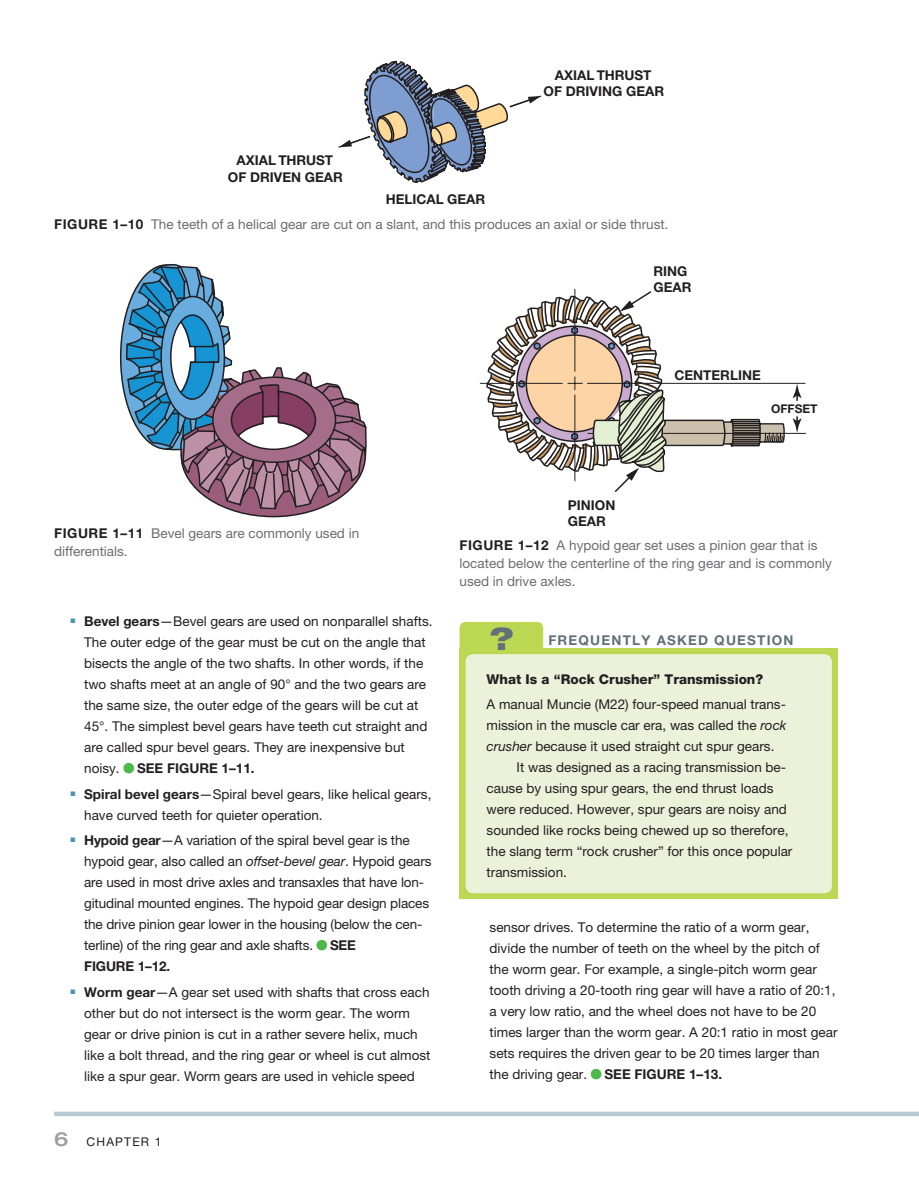
<style>
.page{position:relative;width:919px;height:1189px;background:#fff}
.page>*{position:absolute;margin:0;border:0;box-sizing:border-box;transform-origin:0 0}
.t1{font:900 expanded 30.6px "Helvetica Neue LTW1 G";color:#627179;scale:.89 1}
.t2{font:13.5px/21px "Helvetica Neue LTW1 G";color:#231f20}
.t3{font:13.5px/18px "Helvetica Neue LTW1 G";color:#6c6d70}
.t4{font:700 13.5px/16.2px "Helvetica Neue LTW1 G";color:#231f20;text-align:center}
.t5{font:700 13.5px "Helvetica Neue LTW1 G";letter-spacing:.09em;color:#627179}
.t6{font:12px "Helvetica Neue LTW1 G";letter-spacing:.1em;color:#231f20}
.t7{font:700 12px "Helvetica Neue LTW1 G";color:#231f20}
.s1{font-weight:700;color:#231f20}
.s2{font-weight:700}
.s3{font-style:italic}
.s4{font-weight:500;font-stretch:expanded;font-size:19.5px;color:#9d9fa2}
.s5{font-weight:800}
</style>
<div class="page">
<svg style="left:54px;top:1111px;width:864px;height:4px;background:#c5d2d9"></svg>
<svg style="left:338px;top:61px;width:203px;height:122px"></svg>
<div style="left:459px;top:621px;width:84px;height:51px;background:#bcd752;border-radius:6px"></div>
<div style="left:459px;top:648px;width:378px;height:251px;background:#bcd752"></div>
<div style="left:465px;top:654px;width:366px;height:239px;background:#ecf1da;border-radius:8px"></div>
<svg style="left:120px;top:264px;width:246px;height:253px"></svg>
<hr style="left:587px;top:383px;width:217px;height:1px;background:#231f20">
<hr style="left:480px;top:383px;width:82px;height:1px;background:#231f20">
<hr style="left:587px;top:433px;width:218px;height:1px;background:#231f20">
<hr style="left:574px;top:289px;width:1px;height:82px;background:#231f20">
<svg style="left:792px;top:383px;width:9px;height:17px"></svg>
<svg style="left:792px;top:417px;width:9px;height:16px"></svg>
<svg style="left:485px;top:290px;width:300px;height:202px"></svg>
<p class="t4" style="left:543px;top:67px;width:122px">AXIAL THRUST<br>OF DRIVING GEAR</p>
<p class="t4" style="left:228px;top:152px;width:116px">AXIAL THRUST<br>OF DRIVEN GEAR</p>
<p class="t3" style="left:54px;top:187px;width:615px;line-height:24.3px;text-indent:331px"><span class="s1">HELICAL GEAR<br>FIGURE 1–10</span> The teeth of a helical gear are cut on a slant, and this produces an axial or side thrust.</p>
<p class="t4" style="left:653px;top:262px;width:39px;text-align:left">RING<br>GEAR</p>
<p class="t4" style="left:674px;top:367px;width:88px">CENTERLINE</p>
<p class="t7" style="left:770px;top:401px;width:48px">OFFSET</p>
<p class="t3" style="left:54px;top:524px;width:306px"><span class="s1">FIGURE 1–11</span> Bevel gears are commonly used in differentials.</p>
<p class="t2" style="left:84px;top:610px;width:350px;text-indent:-14px"><sup>■</sup> <span class="s2">Bevel gears</span>—Bevel gears are used on nonparallel shafts.<br>The outer edge of the gear must be cut on the angle that bisects the angle of the two shafts. In other words, if the two shafts meet at an angle of 90° and the two gears are the same size, the outer edge of the gears will be cut at 45°. The simplest bevel gears have teeth cut straight and are called spur bevel gears. They are inexpensive but noisy. <sup>●</sup> <span class="s2">SEE FIGURE 1–11.</span></p>
<p class="t2" style="left:84px;top:783px;width:348px;text-indent:-14px"><sup>■</sup> <span class="s2">Spiral bevel gears</span>—Spiral bevel gears, like helical gears, have curved teeth for quieter operation.</p>
<p class="t2" style="left:84px;top:829px;width:348px;text-indent:-14px"><sup>■</sup> <span class="s2">Hypoid gear</span>—A variation of the spiral bevel gear is the hypoid gear, also called an <span class="s3">offset-bevel gear</span>. Hypoid gears are used in most drive axles and transaxles that have lon&shy;gitudinal mounted engines. The hypoid gear design places the drive pinion gear lower in the housing (below the cen&shy;terline) of the ring gear and axle shafts. <sup>●</sup> <span class="s2">SEE<br>FIGURE 1–12.</span></p>
<p class="t2" style="left:84px;top:981px;width:348px;text-indent:-14px"><sup>■</sup> <span class="s2">Worm gear</span>—A gear set used with shafts that cross each other but do not intersect is the worm gear. The worm gear or drive pinion is cut in a rather severe helix, much like a bolt thread, and the ring gear or wheel is cut almost like a spur gear. Worm gears are used in vehicle speed</p>
<p class="t6" style="left:54px;top:1134px;width:109px"><span class="s4">6</span> CHAPTER 1</p>
<p class="t4" style="left:567px;top:496px;width:49px;text-align:left">PINION<br>GEAR</p>
<p class="t3" style="left:459px;top:536px;width:374px"><span class="s1">FIGURE 1–12</span> A hypoid gear set uses a pinion gear that is located below the centerline of the ring gear and is commonly used in drive axles.</p>
<p class="t1" style="left:490px;top:619px;width:28px">?</p>
<p class="t5" style="left:548px;top:631px;width:246px">FREQUENTLY ASKED QUESTION</p>
<p class="t2" style="left:486px;top:665px;width:301px;line-height:25.5px"><span class="s5">What Is a “Rock Crusher” Transmission?<br></span>A manual Muncie (M22) four-speed manual trans-</p>
<p class="t2" style="left:486px;top:714px;width:301px">mission in the muscle car era, was called the <span class="s3">rock</span></p>
<p class="t2" style="left:486px;top:735px;width:289px"><span class="s3">crusher</span> because it used straight cut spur gears.</p>
<p class="t2" style="left:516px;top:756px;width:271px">It was designed as a racing transmission be-</p>
<p class="t2" style="left:486px;top:777px;width:288px">cause by using spur gears, the end thrust loads</p>
<p class="t2" style="left:486px;top:798px;width:301px">were reduced. However, spur gears are noisy and</p>
<p class="t2" style="left:486px;top:819px;width:303px">sounded like rocks being chewed up so therefore,</p>
<p class="t2" style="left:486px;top:840px;width:307px">the slang term “rock crusher” for this once popular</p>
<p class="t2" style="left:486px;top:861px;width:82px">transmission.</p>
<p class="t2" style="left:489px;top:916px;width:349px">sensor drives. To determine the ratio of a worm gear, divide the number of teeth on the wheel by the pitch of the worm gear. For example, a single-pitch worm gear tooth driving a 20-tooth ring gear will have a ratio of 20:1, a very low ratio, and the wheel does not have to be 20 times larger than the worm gear. A 20:1 ratio in most gear sets requires the driven gear to be 20 times larger than the driving gear. <sup>●</sup> <span class="s2">SEE FIGURE 1–13.</span></p>
</div>
